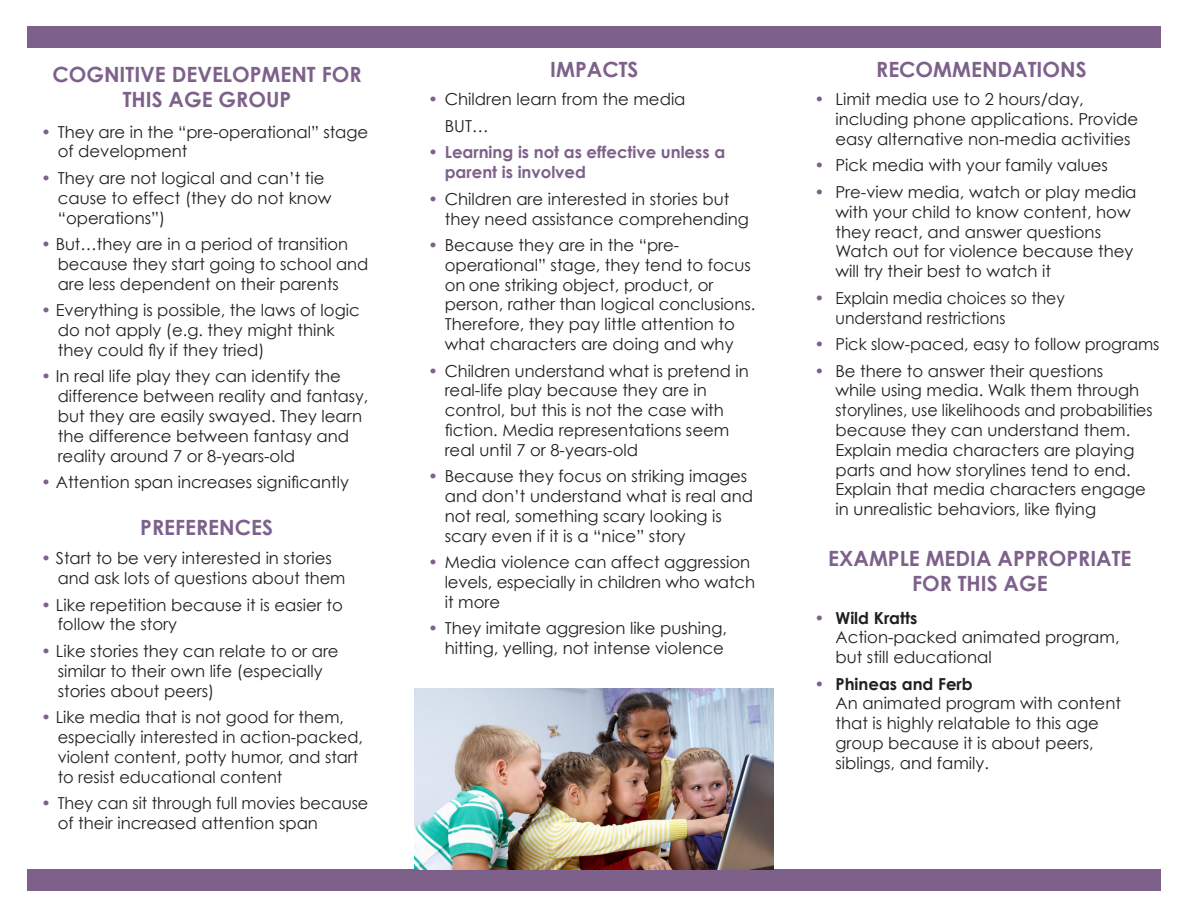
<style>
.page{position:relative;width:1188px;height:918px;background:#fff}
.page>*{position:absolute;margin:0;border:0;box-sizing:border-box;transform-origin:0 0}
.t1{font:700 21px/25.2px "Century Gothic";color:#7d618b;text-align:center}
.t2{font:16.5px/19.8px "Century Gothic";color:#231f20}
.t3{font:700 16.5px/19.8px "Century Gothic";color:#7d618b}
.t4{font:16.5px/19.8px "Century Gothic";color:#231f20;scale:.95 1}
.s1{color:#7d618b}
.s2{font-weight:400}
.s3{font-weight:700}
</style>
<div class="page">
<div style="left:27px;top:870px;width:1134px;height:21px;background:#7d618b"></div>
<div style="left:27px;top:27px;width:1134px;height:21px;background:#7d618b"></div>
<img style="left:414px;top:688px;width:360px;height:182px">
<p class="t1" style="left:52px;top:61px;width:311px">COGNITIVE DEVELOPMENT FOR<br>THIS AGE GROUP</p>
<p class="t2" style="left:58px;top:122px;width:312px;text-indent:-16px"><span class="s1">•</span> They are in the “pre-operational” stage of development</p>
<p class="t2" style="left:58px;top:168px;width:275px;text-indent:-16px"><span class="s1">•</span> They are not logical and can’t tie cause to effect (they do not know “operations”)</p>
<p class="t2" style="left:58px;top:234px;width:312px;text-indent:-16px"><span class="s1">•</span> But…they are in a period of transition because they start going to school and are less dependent on their parents</p>
<p class="t2" style="left:58px;top:300px;width:304px;text-indent:-16px"><span class="s1">•</span> Everything is possible, the laws of logic do not apply (e.g. they might think they could fly if they tried)</p>
<p class="t2" style="left:58px;top:366px;width:312px;text-indent:-16px"><span class="s1">•</span> In real life play they can identify the difference between reality and fantasy, but they are easily swayed. They learn the difference between fantasy and reality around 7 or 8-years-old</p>
<p class="t2" style="left:41px;top:472px;width:309px"><span class="s1">•</span> Attention span increases significantly</p>
<p class="t1" style="left:140px;top:514px;width:134px">PREFERENCES</p>
<p class="t2" style="left:58px;top:548px;width:289px;text-indent:-16px"><span class="s1">•</span> Start to be very interested in stories and ask lots of questions about them</p>
<p class="t2" style="left:58px;top:595px;width:287px;text-indent:-16px"><span class="s1">•</span> Like repetition because it is easier to follow the story</p>
<p class="t2" style="left:58px;top:641px;width:282px;text-indent:-16px"><span class="s1">•</span> Like stories they can relate to or are similar to their own life (especially stories about peers)</p>
<p class="t2" style="left:58px;top:707px;width:307px;text-indent:-16px"><span class="s1">•</span> Like media that is not good for them, especially interested in action-packed, violent content, potty humor, and start to resist educational content</p>
<p class="t2" style="left:58px;top:793px;width:312px;text-indent:-16px"><span class="s1">•</span> They can sit through full movies because of their increased attention span</p>
<p class="t1" style="left:550px;top:57px;width:90px">IMPACTS</p>
<p class="t1" style="left:876px;top:57px;width:212px">RECOMMENDATIONS</p>
<p class="t2" style="left:428px;top:89px;width:259px"><span class="s1">•</span> Children learn from the media</p>
<p class="t2" style="left:445px;top:116px;width:45px">BUT…</p>
<p class="t3" style="left:445px;top:142px;width:282px;text-indent:-16px"><span class="s2">•</span> Learning is not as effective unless a parent is involved</p>
<p class="t2" style="left:445px;top:189px;width:306px;text-indent:-16px"><span class="s1">•</span> Children are interested in stories but they need assistance comprehending</p>
<p class="t2" style="left:445px;top:235px;width:312px;text-indent:-16px"><span class="s1">•</span> Because they are in the “pre&shy;operational” stage, they tend to focus on one striking object, product, or person, rather than logical conclusions.<br>Therefore, they pay little attention to what characters are doing and why</p>
<p class="t2" style="left:445px;top:361px;width:306px;text-indent:-16px"><span class="s1">•</span> Children understand what is pretend in real-life play because they are in control, but this is not the case with fiction. Media representations seem real until 7 or 8-years-old</p>
<p class="t2" style="left:445px;top:466px;width:310px;text-indent:-16px"><span class="s1">•</span> Because they focus on striking images and don’t understand what is real and not real, something scary looking is scary even if it is a “nice” story</p>
<p class="t2" style="left:445px;top:552px;width:312px;text-indent:-16px"><span class="s1">•</span> Media violence can affect aggression levels, especially in children who watch it more</p>
<p class="t2" style="left:428px;top:618px;width:300px;text-align:right"><span class="s1">•</span> They imitate aggresion like pushing, hitting, yelling, not intense violence</p>
<p class="t2" style="left:836px;top:89px;width:304px;text-indent:-21px"><span class="s1">•</span> Limit media use to 2 hours/day, including phone applications. Provide easy alternative non-media activities</p>
<p class="t2" style="left:814px;top:155px;width:295px"><span class="s1">•</span> Pick media with your family values</p>
<p class="t2" style="left:836px;top:182px;width:303px;text-indent:-21px"><span class="s1">•</span> Pre-view media, watch or play media with your child to know content, how they react, and answer questions Watch out for violence because they will try their best to watch it</p>
<p class="t4" style="left:836px;top:288px;width:243px;text-indent:-21px"><span class="s1">•</span> Explain media choices so they understand restrictions</p>
<p class="t2" style="left:814px;top:334px;width:347px"><span class="s1">•</span> Pick slow-paced, easy to follow programs</p>
<p class="t2" style="left:836px;top:361px;width:319px;text-indent:-21px"><span class="s1">•</span> Be there to answer their questions<br>while using media. Walk them through storylines, use likelihoods and probabilities because they can understand them.<br>Explain media characters are playing parts and how storylines tend to end.<br>Explain that media characters engage in unrealistic behaviors, like flying</p>
<p class="t1" style="left:828px;top:545px;width:305px">EXAMPLE MEDIA APPROPRIATE<br>FOR THIS AGE</p>
<p class="t2" style="left:836px;top:607px;width:286px;text-indent:-21px"><span class="s1">•</span> <span class="s3">Wild Kratts<br></span>Action-packed animated program, but still educational</p>
<p class="t2" style="left:836px;top:674px;width:287px;text-indent:-21px"><span class="s1">•</span> <span class="s3">Phineas and Ferb<br></span>An animated program with content that is highly relatable to this age group because it is about peers, siblings, and family.</p>
</div>
